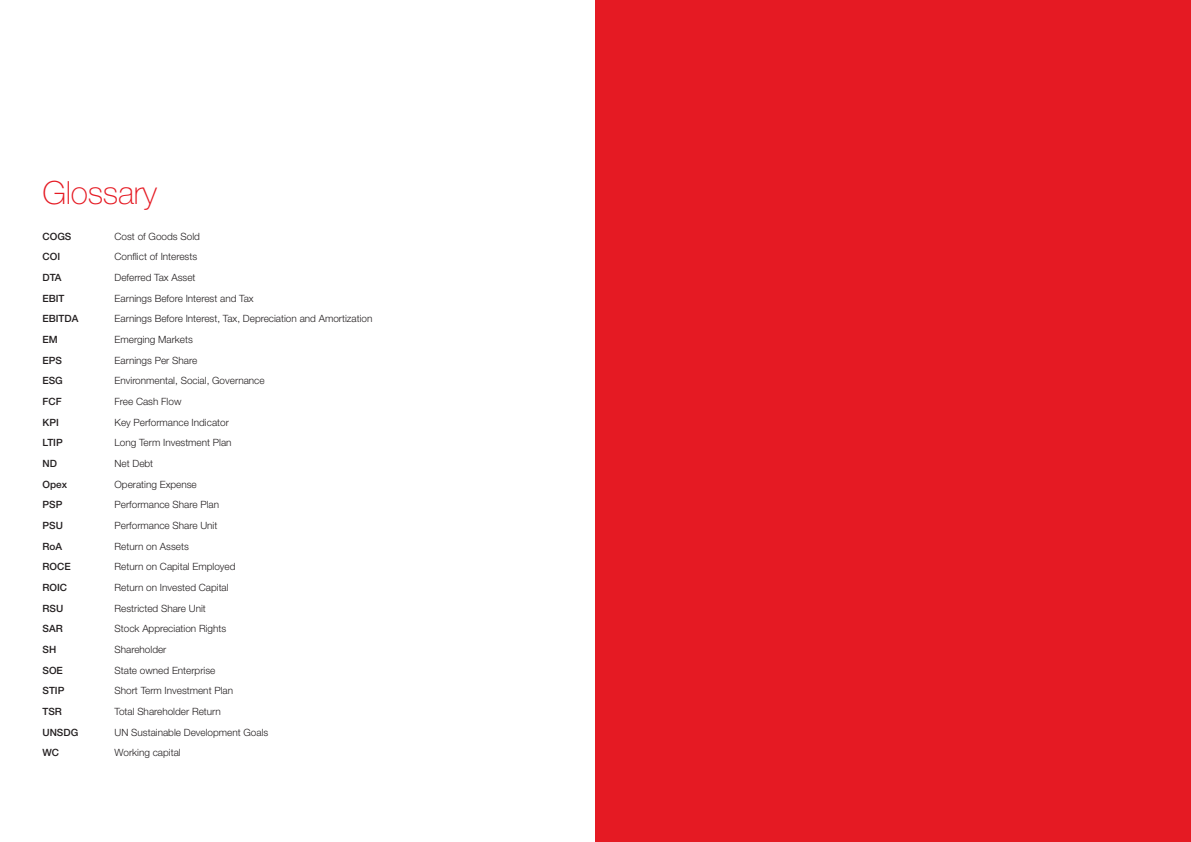
<style>
.page{position:relative;width:1191px;height:842px;background:#fff}
.page>*{position:absolute;margin:0;border:0;box-sizing:border-box;transform-origin:0 0}
.Section_Title{font:100 32px "Helvetica Neue LT Std";letter-spacing:-.01em;color:#e51a23}
.Body_Text{font:300 10px "Helvetica Neue LT Std";color:#231f20}
.Body_Text-2{font:500 10px "Helvetica Neue LT Std";color:#231f20}
</style>
<div class="page">
<div style="left:595px;top:0;width:596px;height:842px;background:#e51a23"></div>
<p class="Section_Title" style="left:43px;top:174px;width:116px">Glossary</p>
<p class="Body_Text-2" style="left:43px;top:230px;width:30px">COGS</p>
<p class="Body_Text" style="left:115px;top:230px;width:87px">Cost of Goods Sold</p>
<p class="Body_Text-2" style="left:43px;top:251px;width:19px">COI</p>
<p class="Body_Text" style="left:115px;top:251px;width:84px">Conflict of Interests</p>
<p class="Body_Text-2" style="left:43px;top:271px;width:20px">DTA</p>
<p class="Body_Text" style="left:115px;top:271px;width:82px">Deferred Tax Asset</p>
<p class="Body_Text-2" style="left:43px;top:292px;width:24px">EBIT</p>
<p class="Body_Text" style="left:115px;top:292px;width:141px">Earnings Before Interest and Tax</p>
<p class="Body_Text-2" style="left:43px;top:313px;width:37px">EBITDA</p>
<p class="Body_Text" style="left:115px;top:313px;width:259px">Earnings Before Interest, Tax, Depreciation and Amortization</p>
<p class="Body_Text-2" style="left:43px;top:333px;width:17px">EM</p>
<p class="Body_Text" style="left:115px;top:333px;width:80px">Emerging Markets</p>
<p class="Body_Text-2" style="left:43px;top:354px;width:21px">EPS</p>
<p class="Body_Text" style="left:115px;top:354px;width:84px">Earnings Per Share</p>
<p class="Body_Text-2" style="left:43px;top:375px;width:22px">ESG</p>
<p class="Body_Text" style="left:115px;top:375px;width:152px">Environmental, Social, Governance</p>
<p class="Body_Text-2" style="left:43px;top:395px;width:21px">FCF</p>
<p class="Body_Text" style="left:115px;top:395px;width:68px">Free Cash Flow</p>
<p class="Body_Text-2" style="left:43px;top:416px;width:18px">KPI</p>
<p class="Body_Text" style="left:115px;top:416px;width:116px">Key Performance Indicator</p>
<p class="Body_Text-2" style="left:43px;top:437px;width:22px">LTIP</p>
<p class="Body_Text" style="left:115px;top:437px;width:119px">Long Term Investment Plan</p>
<p class="Body_Text-2" style="left:43px;top:457px;width:16px">ND</p>
<p class="Body_Text" style="left:115px;top:457px;width:40px">Net Debt</p>
<p class="Body_Text-2" style="left:43px;top:478px;width:26px">Opex</p>
<p class="Body_Text" style="left:115px;top:478px;width:84px">Operating Expense</p>
<p class="Body_Text-2" style="left:43px;top:499px;width:21px">PSP</p>
<p class="Body_Text" style="left:115px;top:499px;width:106px">Performance Share Plan</p>
<p class="Body_Text-2" style="left:43px;top:519px;width:22px">PSU</p>
<p class="Body_Text" style="left:115px;top:519px;width:104px">Performance Share Unit</p>
<p class="Body_Text-2" style="left:43px;top:540px;width:21px">RoA</p>
<p class="Body_Text" style="left:115px;top:540px;width:76px">Return on Assets</p>
<p class="Body_Text-2" style="left:43px;top:561px;width:30px">ROCE</p>
<p class="Body_Text" style="left:115px;top:561px;width:122px">Return on Capital Employed</p>
<p class="Body_Text-2" style="left:43px;top:581px;width:26px">ROIC</p>
<p class="Body_Text" style="left:115px;top:581px;width:116px">Return on Invested Capital</p>
<p class="Body_Text-2" style="left:43px;top:602px;width:22px">RSU</p>
<p class="Body_Text" style="left:115px;top:602px;width:93px">Restricted Share Unit</p>
<p class="Body_Text-2" style="left:43px;top:623px;width:22px">SAR</p>
<p class="Body_Text" style="left:115px;top:623px;width:113px">Stock Appreciation Rights</p>
<p class="Body_Text-2" style="left:43px;top:643px;width:15px">SH</p>
<p class="Body_Text" style="left:115px;top:643px;width:53px">Shareholder</p>
<p class="Body_Text-2" style="left:43px;top:664px;width:22px">SOE</p>
<p class="Body_Text" style="left:115px;top:664px;width:102px">State owned Enterprise</p>
<p class="Body_Text-2" style="left:43px;top:685px;width:23px">STIP</p>
<p class="Body_Text" style="left:115px;top:685px;width:120px">Short Term Investment Plan</p>
<p class="Body_Text-2" style="left:43px;top:705px;width:21px">TSR</p>
<p class="Body_Text" style="left:115px;top:705px;width:108px">Total Shareholder Return</p>
<p class="Body_Text-2" style="left:43px;top:726px;width:37px">UNSDG</p>
<p class="Body_Text" style="left:115px;top:726px;width:155px">UN Sustainable Development Goals</p>
<p class="Body_Text-2" style="left:43px;top:747px;width:18px">WC</p>
<p class="Body_Text" style="left:115px;top:747px;width:68px">Working capital</p>
</div>
